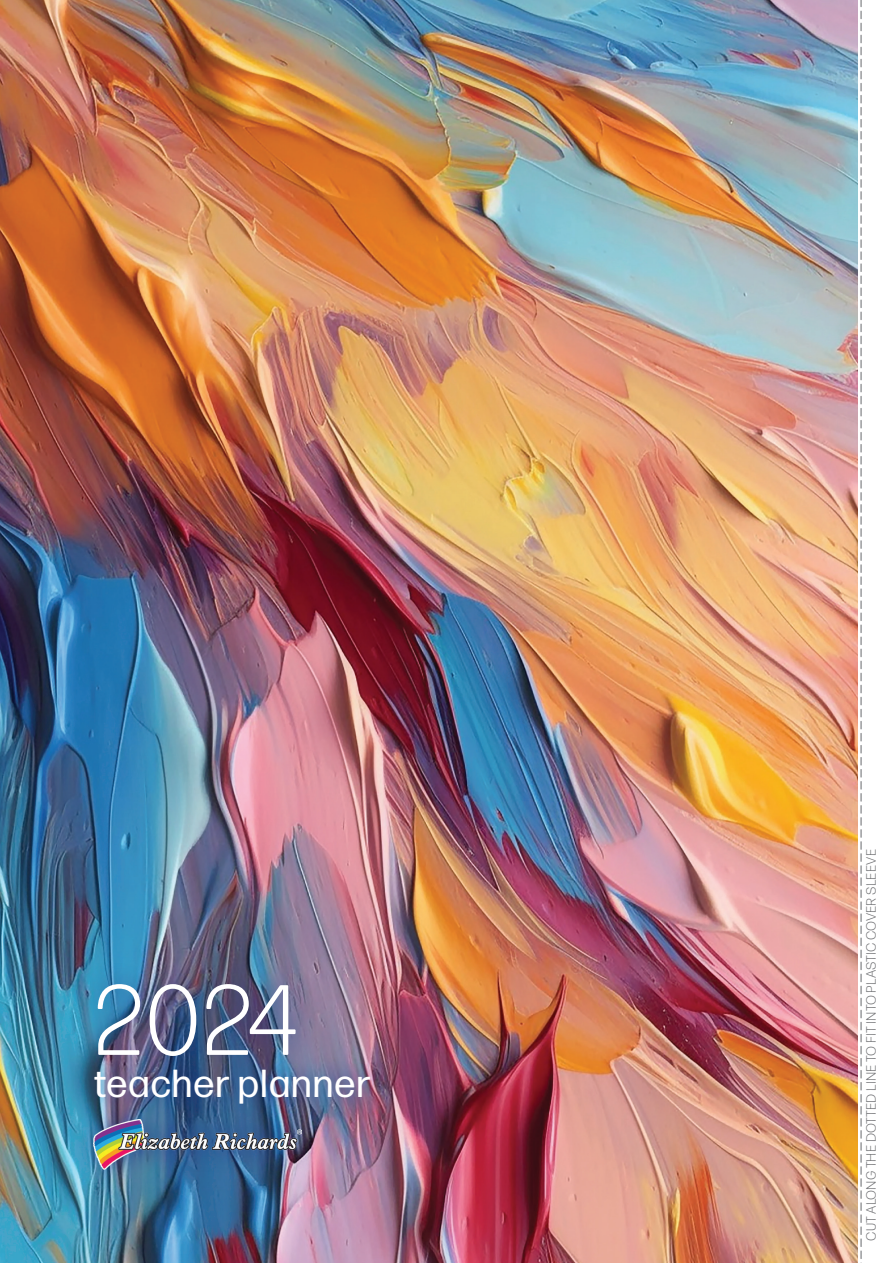
<style>
.page{position:relative;width:893px;height:1263px;background:#fff}
.page>*{position:absolute;margin:0;border:0;box-sizing:border-box;transform-origin:0 0}
.t1{font:300 99.6px "Forma DJR Micro";color:#fff}
.t2{font:39px "Forma DJR Micro";letter-spacing:.01em;color:#fff}
.t3{font:300 13.5px "Forma DJR Micro";letter-spacing:.01em;color:#6c6d70}
</style>
<div class="page">
<img style="left:0;top:0;width:858px;height:1263px">
<div style="left:71px;top:961px;width:320px;height:230px;background:#253f8e;opacity:.8"></div>
<img style="left:94px;top:1119px;width:208px;height:54px">
<svg style="left:860px;top:0;width:2px;height:1263px"></svg>
<h1 class="t1" style="left:94px;top:960px;width:207px">2024</h1>
<h2 class="t2" style="left:94px;top:1059px;width:279px">teacher planner</h2>
<p class="t3" style="left:863px;top:1241px;width:393px;rotate:-90deg">CUT ALONG THE DOTTED LINE TO FIT INTO PLASTIC COVER SLEEVE</p>
</div>
